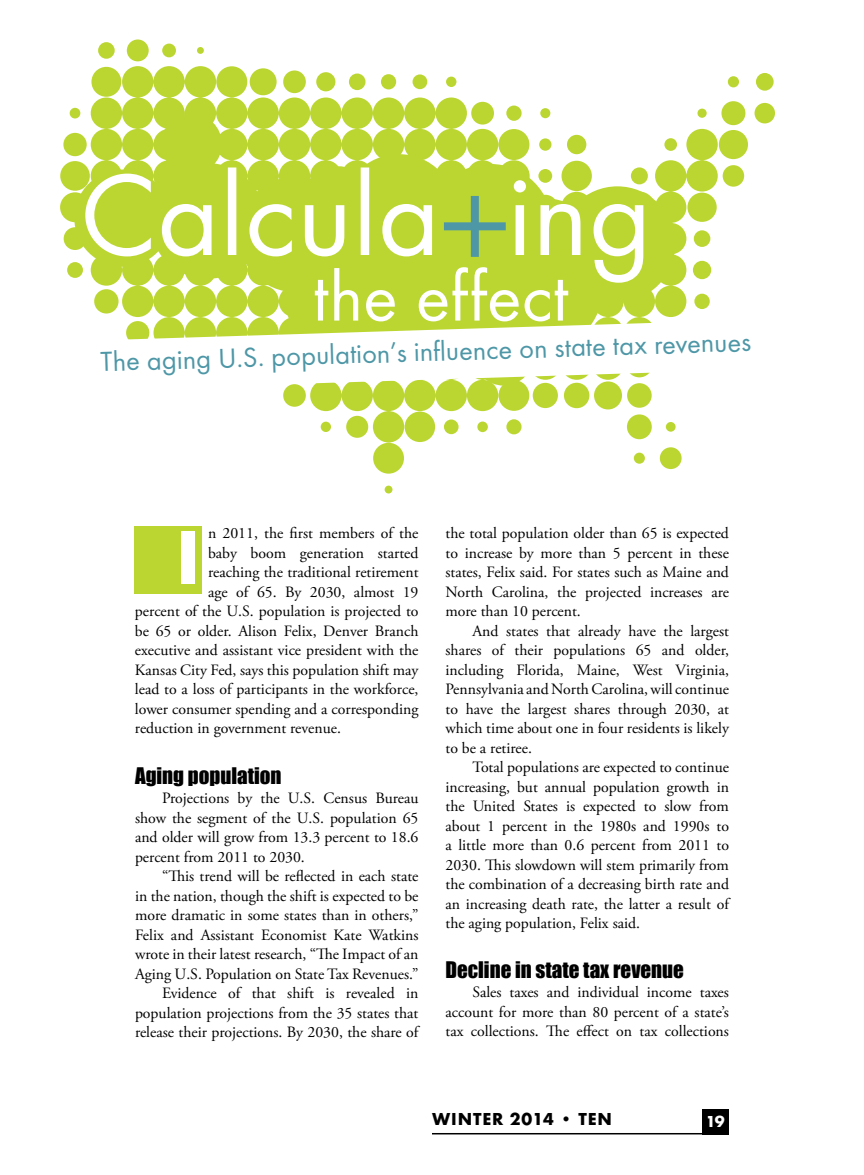
<style>
.page{position:relative;width:864px;height:1175px;background:#fff}
.page>*{position:absolute;margin:0;border:0;box-sizing:border-box;transform-origin:0 0}
.t1{font:72px "Futura T";letter-spacing:.005em;color:#fff}
.t2{font:28.5px "Futura T";color:#4e97a7}
.t3{font:21px "Impact";color:#000}
.t4{font:700 18px "Futura T";letter-spacing:.05em;color:#000}
.t5{font:700 16.5px "Futura T";color:#fff}
.t6{font:15.75px/19.5px "Adobe Garamond Pro";color:#000;text-align:justify}
</style>
<div class="page">
<div style="left:703px;top:1108px;width:26px;height:26px;background:#000"></div>
<hr style="left:432px;top:1132px;width:297px;height:2px;background:#000">
<svg style="left:60px;top:39px;width:715px;height:454px"></svg>
<div style="left:74px;top:169px;width:97px;height:98px;background:#bcd631;border-radius:50%"></div>
<div style="left:341px;top:154px;width:116px;height:116px;background:#bcd631;border-radius:50%"></div>
<div style="left:560px;top:186px;width:115px;height:116px;background:#bcd631;border-radius:50%"></div>
<div style="left:285px;top:240px;width:116px;height:116px;background:#bcd631;border-radius:50%"></div>
<div style="left:392px;top:244px;width:116px;height:115px;background:#bcd631;border-radius:50%"></div>
<div style="left:490px;top:199px;width:116px;height:151px;background:#bcd631;border-radius:50%"></div>
<svg style="left:85px;top:167px;width:558px;height:116px"></svg>
<svg style="left:444px;top:196px;width:62px;height:61px"></svg>
<div style="left:161px;top:114px;width:61px;height:60px;background:#bcd631;border-radius:50%"></div>
<div style="left:134px;top:526px;width:67px;height:68px;background:#bcd631"></div>
<svg style="left:73px;top:319px;width:702px;height:72px"></svg>
<div style="left:181px;top:531px;width:14px;height:52px;background:#fff"></div>
<h1 class="t1" style="left:313px;top:254px;width:257px">the effect</h1>
<h2 class="t2" style="left:100px;top:346px;width:652px;rotate:-2deg">The aging U.S. population’s influence onstate tax revenues</h2>
<p class="t6" style="left:208px;top:524px;width:212px">n 2011, the first members of the</p>
<p class="t6" style="left:208px;top:543px;width:212px">baby boom generation started</p>
<p class="t6" style="left:208px;top:563px;width:212px">reaching the traditional retirement</p>
<p class="t6" style="left:208px;top:582px;width:212px">age of 65. By 2030, almost 19</p>
<p class="t6" style="left:135px;top:602px;width:285px">percent of the U.S. population is projected to</p>
<p class="t6" style="left:135px;top:621px;width:285px">be 65 or older. Alison Felix, Denver Branch</p>
<p class="t6" style="left:135px;top:641px;width:285px">executive and assistant vice president with the</p>
<p class="t6" style="left:135px;top:660px;width:285px">Kansas City Fed, says this population shift may</p>
<p class="t6" style="left:135px;top:680px;width:285px">lead to a loss of participants in the workforce,</p>
<p class="t6" style="left:135px;top:699px;width:285px">lower consumer spending and a corresponding</p>
<p class="t6" style="left:135px;top:719px;width:207px">reduction in government revenue.</p>
<h3 class="t3" style="left:135px;top:759px;width:148px">Aging population</h3>
<p class="t6" style="left:135px;top:789px;width:285px;text-indent:27px">Projections by the U.S. Census Bureau show the segment of the U.S. population 65 and older will grow from 13.3 percent to 18.6 percent from 2011 to 2030.</p>
<p class="t6" style="left:135px;top:867px;width:285px;text-align:right">“This trend will be reflected in each state<br>in the nation, though the shift is expected to be more dramatic in some states than in others,” Felix and Assistant Economist Kate Watkins wrote in their latest research, “The Impact of an Aging U.S. Population on State Tax Revenues.” Evidence of that shift is revealed in population projections from the 35 states that release their projections. By 2030, the share of</p>
<p class="t6" style="left:446px;top:524px;width:285px">the total population older than 65 is expected to increase by more than 5 percent in these states, Felix said. For states such as Maine and North Carolina, the projected increases are more than 10 percent.</p>
<p class="t6" style="left:446px;top:621px;width:285px;text-indent:27px">And states that already have the largest shares of their populations 65 and older, including Florida, Maine, West Virginia, Pennsylvania and North Carolina, will continue to have the largest shares through 2030, at which time about one in four residents is likely to be a retiree.</p>
<p class="t6" style="left:446px;top:758px;width:285px;text-indent:27px">Total populations are expected to continue increasing, but annual population growth in the United States is expected to slow from about 1 percent in the 1980s and 1990s to a little more than 0.6 percent from 2011 to 2030. This slowdown will stem primarily from the combination of a decreasing birth rate and an increasing death rate, the latter a result of the aging population, Felix said.</p>
<h3 class="t3" style="left:446px;top:953px;width:240px">Decline in state tax revenue</h3>
<p class="t6" style="left:446px;top:982px;width:285px;text-indent:27px">Sales taxes and individual income taxes account for more than 80 percent of a state’s tax collections. The effect on tax collections</p>
<p class="t4" style="left:432px;top:1108px;width:182px">WINTER 2014 • TEN</p>
<p class="t5" style="left:706px;top:1111px;width:20px">19</p>
</div>
